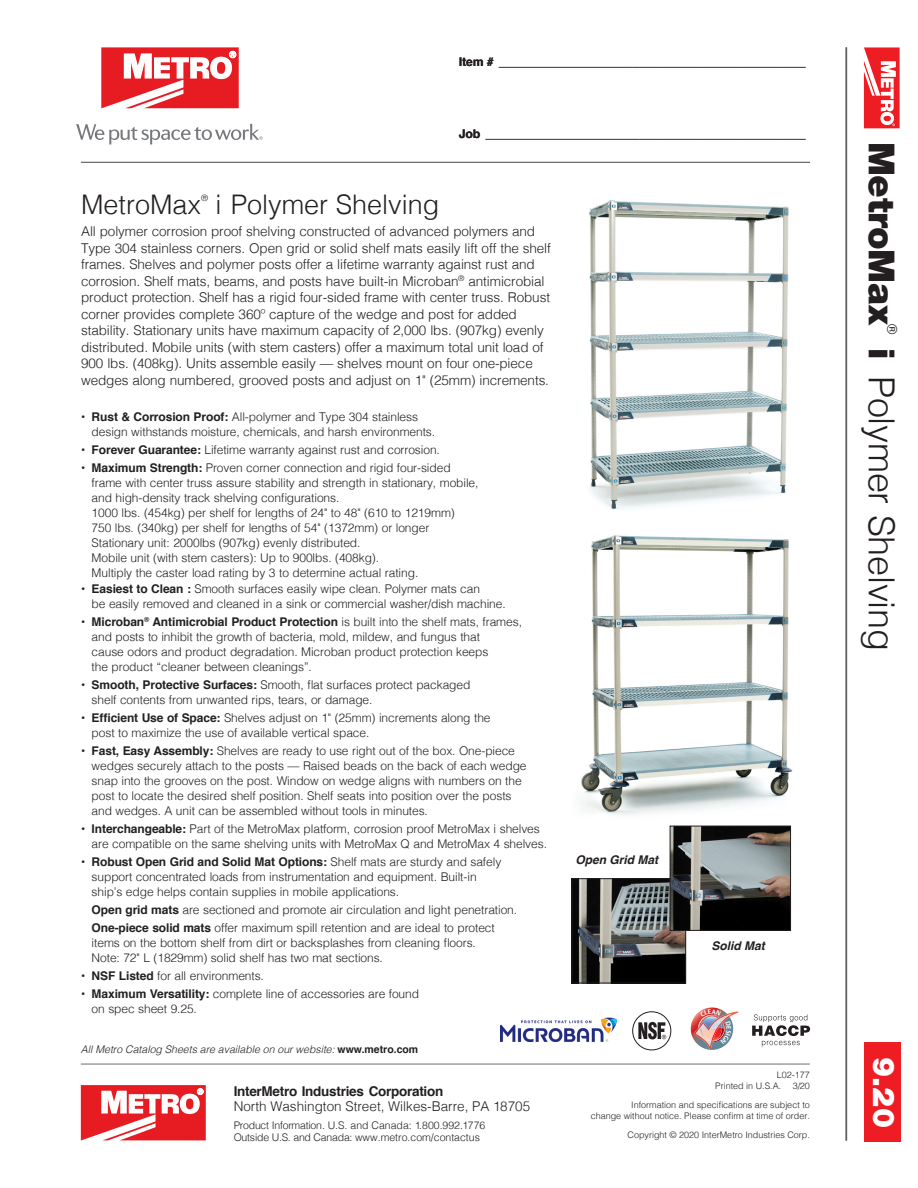
<style>
.page{position:relative;width:918px;height:1188px;background:#fff}
.page>*{position:absolute;margin:0;border:0;box-sizing:border-box;transform-origin:0 0}
.t1{font:300 36px "Helvetica";letter-spacing:-.01em;color:#231f20}
.t2{font:900 36px "Helvetica Neue LT Std";letter-spacing:-.01em;color:#231f20}
.t3{font:900 30px "Helvetica Neue LT Std";color:#fff}
._01-Head_18{font:300 27px "Helvetica";color:#231f20}
.t4{font:13.95px "Helvetica";color:#231f20}
._02-BODY___keep{font:300 13.5px/16.5px "Helvetica";letter-spacing:-.01em;color:#231f20}
.t5{font:700 13.5px "Helvetica";letter-spacing:-.02em;color:#231f20}
._02-BODY___keep-2{font:300 12px/15px "Helvetica";letter-spacing:-.01em;color:#231f20}
.t6{font:700 12px "Helvetica";color:#231f20}
.t7{font:italic 700 12px "Helvetica";color:#231f20}
.t8{font:italic 300 10.5px "Helvetica";color:#231f20}
.t9{font:300 10.5px "Helvetica";letter-spacing:-.02em;color:#231f20}
.t10{font:300 10.5px "Helvetica";color:#231f20}
.t11{font:300 9px/10.5px "Helvetica";color:#231f20}
._01-Head_18-2{font:300 8.7px "Helvetica";color:#231f20}
.s1{font-weight:700}
.s2{font-weight:700;font-style:normal}
.s3{font-family:"Helvetica Neue LT Std";font-weight:900}
</style>
<div class="page">
<hr style="left:81px;top:162px;width:729px;height:1px;background:#76787b">
<div style="left:864px;top:1042px;width:37px;height:100px;background:#ee1d23"></div>
<hr style="left:846px;top:47px;width:1px;height:1094px;background:#76787b">
<svg style="left:864px;top:47px;width:36px;height:81px"></svg>
<svg style="left:101px;top:47px;width:138px;height:61px"></svg>
<svg style="left:76px;top:124px;width:187px;height:20px"></svg>
<svg style="left:81px;top:1085px;width:125px;height:55px"></svg>
<hr style="left:81px;top:1064px;width:729px;height:1px;background:#6c6d70">
<img style="left:581px;top:535px;width:212px;height:291px">
<img style="left:573px;top:880px;width:111px;height:101px">
<div style="left:571px;top:878px;width:115px;height:105px;border:1px solid #231f20"></div>
<img style="left:672px;top:828px;width:117px;height:101px">
<div style="left:670px;top:826px;width:121px;height:105px;border:1px solid #231f20"></div>
<img style="left:589px;top:200px;width:200px;height:309px">
<div style="left:632px;top:1011px;width:39px;height:39px;border:1px solid #231f20;border-radius:50%"></div>
<svg style="left:638px;top:1022px;width:28px;height:17px"></svg>
<img style="left:500px;top:1017px;width:116px;height:24px">
<svg style="left:752px;top:1014px;width:58px;height:33px"></svg>
<svg style="left:690px;top:1007px;width:48px;height:43px"></svg>
<p class="t6" style="left:459px;top:52px;width:348px">Item # ______________________________________________</p>
<p class="t6" style="left:459px;top:124px;width:348px">Job ________________________________________________</p>
<p class="_01-Head_18" style="left:81px;top:181px;width:122px">MetroMax</p>
<p class="_01-Head_18-2" style="left:201px;top:191px;width:8px">®</p>
<p class="_01-Head_18" style="left:216px;top:181px;width:225px">i Polymer Shelving</p>
<p class="_02-BODY___keep" style="left:81px;top:222px;width:471px">All polymer corrosion proof shelving constructed of advanced polymers and Type 304 stainless corners. Open grid or solid shelf mats easily lift off the shelf frames. Shelves and polymer posts offer a lifetime warranty against rust and corrosion. Shelf mats, beams, and posts have built-in Microban<sup>®</sup> antimicrobial product protection. Shelf has a rigid four-sided frame with center truss. Robust corner provides complete 360º capture of the wedge and post for added stability. Stationary units have maximum capacity of 2,000 lbs. (907kg) evenly distributed. Mobile units (with stem casters) offer a maximum total unit load of 900 lbs. (408kg). Units assemble easily — shelves mount on four one-piece wedges along numbered, grooved posts and adjust on 1" (25mm) increments.</p>
<p class="_02-BODY___keep-2" style="left:92px;top:408px;width:345px;text-indent:-10px"><span class="s1">• Rust &amp; Corrosion Proof:</span> All-polymer and Type 304 stainless design withstands moisture, chemicals, and harsh environments.</p>
<p class="_02-BODY___keep-2" style="left:81px;top:441px;width:360px"><span class="s1">• Forever Guarantee:</span> Lifetime warranty against rust and corrosion.</p>
<p class="_02-BODY___keep-2" style="left:92px;top:459px;width:388px;text-indent:-10px"><span class="s1">• Maximum Strength:</span> Proven corner connection and rigid four-sided frame with center truss assure stability and strength in stationary, mobile, and high-density track shelving configurations.</p>
<p class="_02-BODY___keep-2" style="left:92px;top:504px;width:365px">1000 lbs. (454kg) per shelf for lengths of 24" to 48" (610 to 1219mm)</p>
<p class="_02-BODY___keep-2" style="left:92px;top:519px;width:339px">750 lbs. (340kg) per shelf for lengths of 54" (1372mm) or longer Stationary unit: 2000lbs (907kg) evenly distributed.<br>Mobile unit (with stem casters): Up to 900lbs. (408kg).<br>Multiply the caster load rating by 3 to determine actual rating.</p>
<p class="_02-BODY___keep-2" style="left:92px;top:581px;width:416px;text-indent:-10px"><span class="s1">• Easiest to Clean :</span> Smooth surfaces easily wipe clean. Polymer mats can<br>be easily removed and cleaned in a sink or commercial washer/dish machine.</p>
<p class="_02-BODY___keep-2" style="left:92px;top:614px;width:432px;text-indent:-10px"><span class="s1">• Microban</span><sup>®</sup> <span class="s1">Antimicrobial Product Protection</span> is built into the shelf mats, frames, and posts to inhibit the growth of bacteria, mold, mildew, and fungus that<br>cause odors and product degradation. Microban product protection keeps<br>the product “cleaner between cleanings”.</p>
<p class="_02-BODY___keep-2" style="left:92px;top:677px;width:380px;text-indent:-10px"><span class="s1">• Smooth, Protective Surfaces:</span> Smooth, flat surfaces protect packaged shelf contents from unwanted rips, tears, or damage.</p>
<p class="_02-BODY___keep-2" style="left:92px;top:710px;width:400px;text-indent:-10px"><span class="s1">• Efficient Use of Space:</span> Shelves adjust on 1" (25mm) increments along the post to maximize the use of available vertical space.</p>
<p class="_02-BODY___keep-2" style="left:92px;top:743px;width:436px;text-indent:-10px"><span class="s1">• Fast, Easy Assembly:</span> Shelves are ready to use right out of the box. One-piece wedges securely attach to the posts — Raised beads on the back of each wedge snap into the grooves on the post. Window on wedge aligns with numbers on the post to locate the desired shelf position. Shelf seats into position over the posts and wedges. A unit can be assembled without tools in minutes.</p>
<p class="_02-BODY___keep-2" style="left:92px;top:821px;width:457px;text-indent:-10px"><span class="s1">• Interchangeable:</span> Part of the MetroMax platform, corrosion proof MetroMax i shelves are compatible on the same shelving units with MetroMax Q and MetroMax 4 shelves.</p>
<p class="_02-BODY___keep-2" style="left:92px;top:854px;width:411px;text-indent:-10px"><span class="s1">• Robust Open Grid and Solid Mat Options:</span> Shelf mats are sturdy and safely support concentrated loads from instrumentation and equipment. Built-in ship’s edge helps contain supplies in mobile applications.</p>
<p class="_02-BODY___keep-2" style="left:92px;top:902px;width:427px"><span class="s1">Open grid mats</span> are sectioned and promote air circulation and light penetration.</p>
<p class="_02-BODY___keep-2" style="left:92px;top:920px;width:405px"><span class="s1">One-piece solid mats</span> offer maximum spill retention and are ideal to protect items on the bottom shelf from dirt or backsplashes from cleaning floors.<br>Note: 72" L (1829mm) solid shelf has two mat sections.</p>
<p class="_02-BODY___keep-2" style="left:81px;top:968px;width:184px"><span class="s1">• NSF Listed</span> for all environments.</p>
<p class="_02-BODY___keep-2" style="left:92px;top:986px;width:329px;text-indent:-10px"><span class="s1">• Maximum Versatility:</span> complete line of accessories are found on spec sheet 9.25.</p>
<p class="t8" style="left:81px;top:1040px;width:339px">All Metro Catalog Sheets are available on our website: <span class="s2">www.metro.com</span></p>
<p class="t5" style="left:234px;top:1080px;width:211px">InterMetro Industries Corporation</p>
<p class="_02-BODY___keep" style="left:234px;top:1097px;width:298px">North Washington Street, Wilkes-Barre, PA 18705</p>
<p class="t9" style="left:234px;top:1116px;width:253px">Product Information. U.S. and Canada: 1.800.992.1776</p>
<p class="t10" style="left:234px;top:1128px;width:248px">Outside U.S. and Canada: www.metro.com/contactus</p>
<p class="t7" style="left:575px;top:849px;width:84px">Open Grid Mat</p>
<p class="t7" style="left:712px;top:936px;width:55px">Solid Mat</p>
<p class="t11" style="left:715px;top:1069px;width:96px;text-indent:62px">L02-177<br>Printed in U.S.A.</p>
<p class="t11" style="left:793px;top:1080px;width:19px">3/20</p>
<p class="t11" style="left:591px;top:1099px;width:221px;text-align:right">Information and specifications are subject to<br>change without notice. Please confirm at time of order.</p>
<p class="t11" style="left:628px;top:1129px;width:184px">Copyright © 2020 InterMetro Industries Corp.</p>
<p class="t2" style="left:903px;top:142px;width:185px;rotate:90deg">MetroMax</p>
<p class="t4" style="left:903px;top:324px;width:12px;rotate:90deg">®</p>
<p class="t1" style="left:912px;top:348px;width:304px;rotate:90deg"><span class="s3">i</span> Polymer Shelving</p>
<p class="t3" style="left:902px;top:1057px;width:72px;rotate:90deg">9.20</p>
</div>
